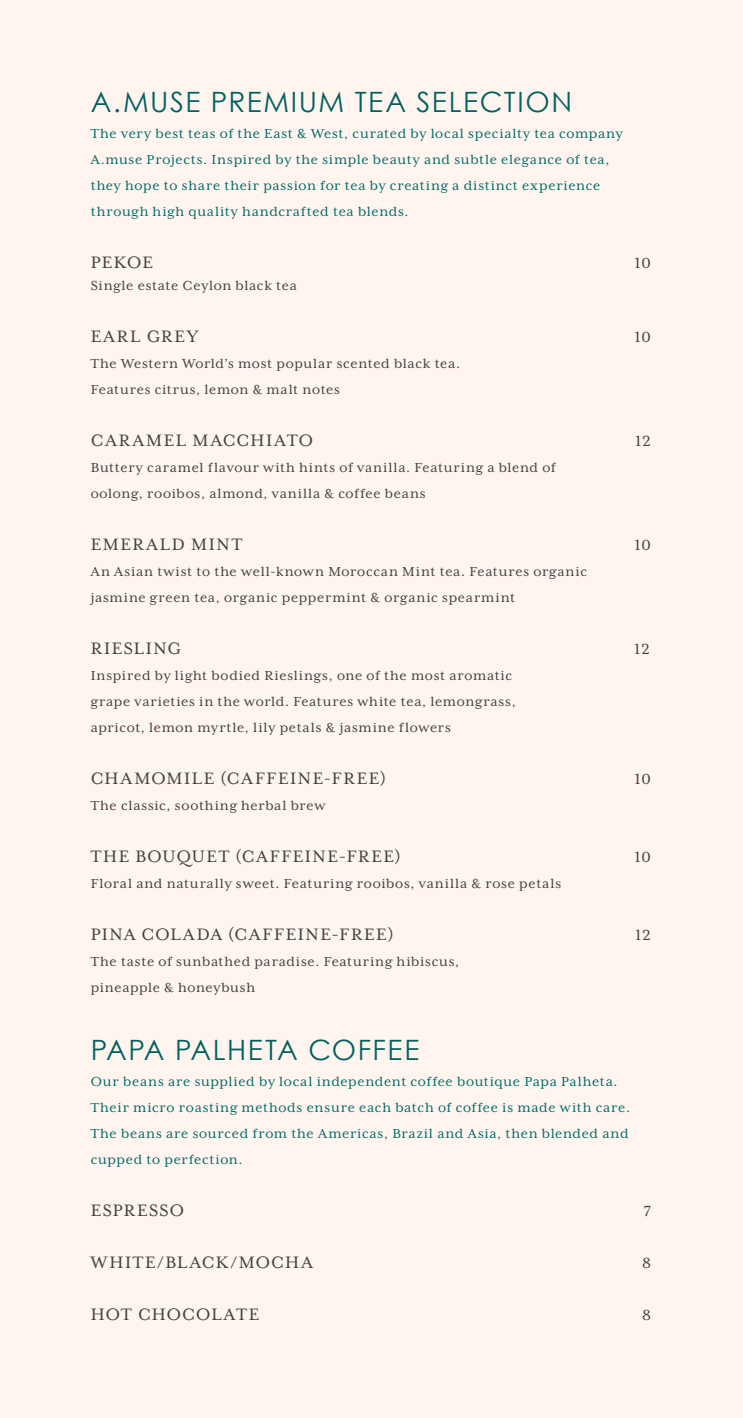
<style>
.page{position:relative;width:743px;height:1418px;background:#fff}
.page>*{position:absolute;margin:0;border:0;box-sizing:border-box;transform-origin:0 0}
.t1{font:28px "Century Gothic";letter-spacing:.045em;color:#00615f}
.t2{font:19px "Mrs Eaves XL Serif OT";letter-spacing:.085em;color:#414042}
.t3{font:19px "Mrs Eaves XL Serif OT";letter-spacing:.105em;color:#414042}
.t4{font:16.8px "Mrs Eaves XL Serif OT";letter-spacing:.045em;color:#414042}
.t5{font:15px/26px "Mrs Eaves XL Serif OT";letter-spacing:.05em;color:#414042}
.t6{font:15px/26px "Mrs Eaves XL Serif OT";letter-spacing:.05em;color:#006b69}
</style>
<div class="page">
<div style="left:0;top:0;width:743px;height:1417px;background:#fff4ee"></div>
<h1 class="t1" style="left:91px;top:85px;width:155px">A.MUSE PREMI</h1>
<h1 class="t1" style="left:299px;top:85px;width:151px">UM TEA SELECTION</h1>
<p class="t6" style="left:91px;top:120px;width:534px">The very best teas of the East &amp; West, curated by local specialty tea company A.muse Projects. Inspired by the simple beauty and subtle elegance of tea, they hope to share their passion for tea by creating a distinct experience through high quality handcrafted tea blends.</p>
<p class="t2" style="left:91px;top:253px;width:64px">Pekoe</p>
<p class="t4" style="left:635px;top:254px;width:18px">10</p>
<p class="t5" style="left:91px;top:272px;width:208px">Single estate Ceylon black tea</p>
<p class="t2" style="left:91px;top:327px;width:109px">Earl Grey</p>
<p class="t4" style="left:635px;top:328px;width:18px">10</p>
<p class="t5" style="left:91px;top:350px;width:371px">The Western World’s most popular scented black tea.<br>Features citrus, lemon &amp; malt notes</p>
<p class="t3" style="left:91px;top:431px;width:195px">Caramel Macchiato</p>
<p class="t4" style="left:635px;top:432px;width:17px">12</p>
<p class="t5" style="left:91px;top:454px;width:466px">Buttery caramel flavour with hints of vanilla. Featuring a blend of oolong, rooibos, almond, vanilla &amp; coffee beans</p>
<p class="t2" style="left:91px;top:535px;width:148px">Emerald Mint</p>
<p class="t4" style="left:635px;top:536px;width:18px">10</p>
<p class="t5" style="left:91px;top:558px;width:498px">An Asian twist to the well-known Moroccan Mint tea. Features organic jasmine green tea, organic peppermint &amp; organic spearmint</p>
<p class="t2" style="left:91px;top:639px;width:85px">Riesling</p>
<p class="t4" style="left:634px;top:640px;width:17px">12</p>
<p class="t5" style="left:91px;top:662px;width:426px">Inspired by light bodied Rieslings, one of the most aromatic grape varieties in the world. Features white tea, lemongrass, apricot, lemon myrtle, lily petals &amp; jasmine flowers</p>
<p class="t2" style="left:91px;top:769px;width:15px">Cha</p>
<p class="t2" style="left:134px;top:769px;width:120px">momile (caff</p>
<p class="t2" style="left:278px;top:769px;width:109px">eine-free)</p>
<p class="t4" style="left:635px;top:770px;width:18px">10</p>
<p class="t5" style="left:91px;top:792px;width:236px">The classic, soothing herbal brew</p>
<p class="t2" style="left:91px;top:847px;width:179px">The Bouquet (caff</p>
<p class="t2" style="left:293px;top:847px;width:109px">eine-free)</p>
<p class="t4" style="left:635px;top:848px;width:18px">10</p>
<p class="t5" style="left:91px;top:870px;width:472px">Floral and naturally sweet. Featuring rooibos, vanilla &amp; rose petals</p>
<p class="t2" style="left:91px;top:925px;width:65px">Pina Cola</p>
<p class="t2" style="left:197px;top:925px;width:66px">da (caff</p>
<p class="t2" style="left:286px;top:925px;width:109px">eine-free)</p>
<p class="t4" style="left:635px;top:926px;width:17px">12</p>
<p class="t5" style="left:91px;top:948px;width:370px">The taste of sunbathed paradise. Featuring hibiscus, pineapple &amp; honeybush</p>
<h1 class="t1" style="left:91px;top:1033px;width:36px">PAPA</h1>
<h1 class="t1" style="left:175px;top:1033px;width:35px">PALHETA</h1>
<h1 class="t1" style="left:308px;top:1033px;width:91px">COFFEE</h1>
<p class="t6" style="left:91px;top:1068px;width:541px">Our beans are supplied by local independent coffee boutique Papa Palheta.<br>Their micro roasting methods ensure each batch of coffee is made with care.<br>The beans are sourced from the Americas, Brazil and Asia, then blended and cupped to perfection.</p>
<p class="t2" style="left:91px;top:1201px;width:69px">Espresso</p>
<p class="t4" style="left:644px;top:1202px;width:9px">7</p>
<p class="t2" style="left:91px;top:1253px;width:205px">White/Black/Mo cha</p>
<p class="t4" style="left:642px;top:1254px;width:10px">8</p>
<p class="t2" style="left:91px;top:1305px;width:62px">Hot Cho</p>
<p class="t2" style="left:182px;top:1305px;width:28px">colat</p>
<p class="t2" style="left:249px;top:1305px;width:12px">e</p>
<p class="t4" style="left:642px;top:1306px;width:10px">8</p>
</div>
